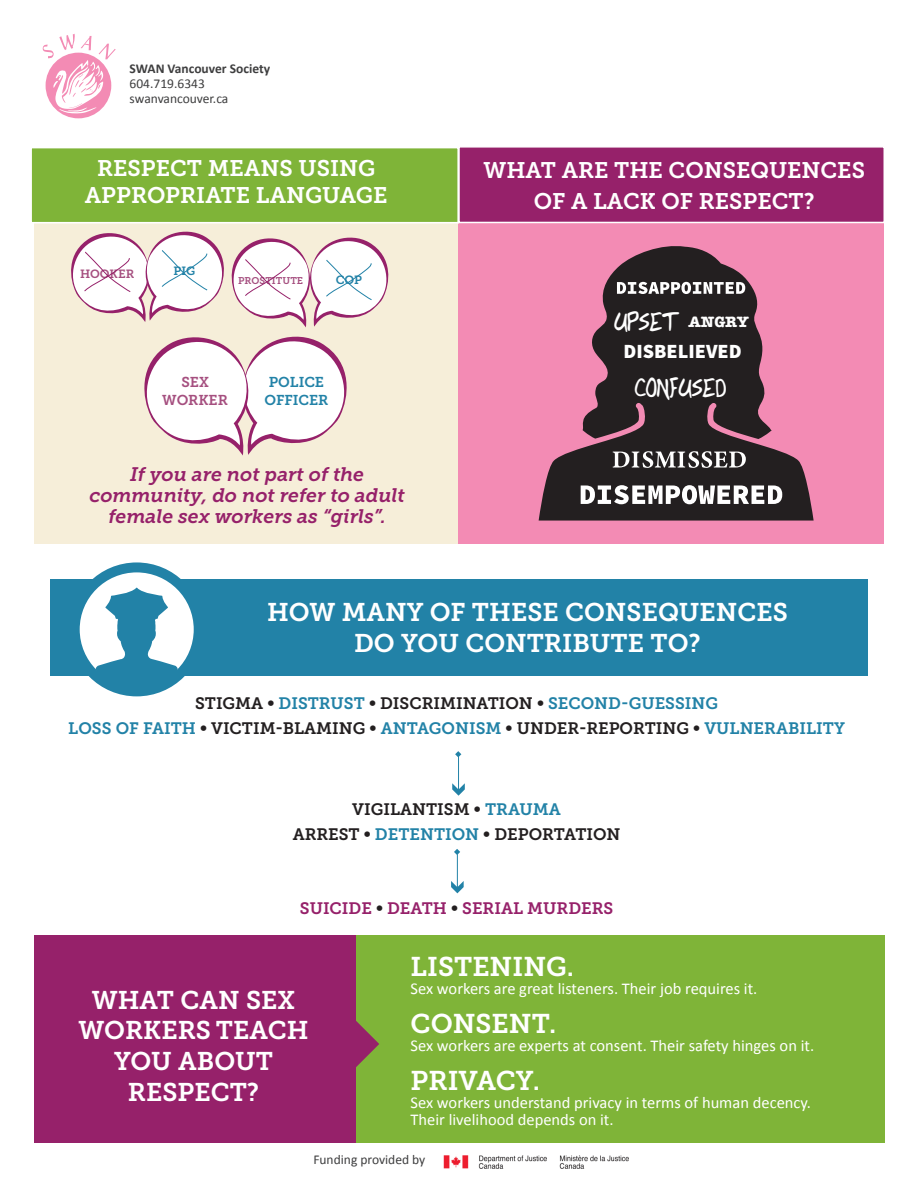
<style>
.page{position:relative;width:918px;height:1188px;background:#fff}
.page>*{position:absolute;margin:0;border:0;box-sizing:border-box;transform-origin:0 0}
.t1{font:27.75px "Another";color:#fff}
.t2{font:27px "Museo Slab 700";color:#fff}
.t3{font:25.5px/30.6px "Museo Slab 700";color:#fff;text-align:center}
.t4{font:22.5px/27px "Museo Slab 700";color:#fff;text-align:center}
.t5{font:900 20.1px "Source Sans Pro";color:#fff}
.t6{font:italic 19.5px/21px "Museo Slab 700";color:#96216a;text-align:center}
.t7{font:16.5px/17.9px "Calibri";color:#fff}
.t8{font:16.5px/25.5px "Museo Slab 700";color:#2282a7;text-align:center}
.t9{font:16.5px/25.5px "Museo Slab 700";color:#231f20;text-align:center}
.t10{font:16.5px "Museo Slab 700";color:#96216a}
.t11{font:700 15.45px "American Typewriter";color:#fff}
.t12{font:14.25px/18.1px "Museo Slab 700";color:#2282a7;text-align:center}
.t13{font:14.25px/18.1px "Museo Slab 700";color:#a54f7f;text-align:center}
.t14{font:13.5px/15px "Calibri";color:#3e3e3f}
.t15{font:700 13.5px "Calibri";color:#3e3e3f}
.t16{font:11.85px "Museo Slab 700";letter-spacing:-.005em;color:#2282a7}
.t17{font:11.85px "Museo Slab 700";color:#a54f7f}
.t18{font:9.75px "Museo Slab 700";color:#a54f7f}
.s1{color:#231f20}
.s2{color:#2282a7}
</style>
<div class="page">
<div style="left:450px;top:152px;width:434px;height:392px;background:#f38bb4"></div>
<div style="left:34px;top:152px;width:424px;height:392px;background:#f6eed9"></div>
<div style="left:351px;top:935px;width:533px;height:208px;background:#7fb438"></div>
<div style="left:51px;top:579px;width:817px;height:96px;background:#2282a7"></div>
<div style="left:458px;top:146px;width:427px;height:77px;background:#96216a;border:2px solid #fff"></div>
<div style="left:30px;top:147px;width:429px;height:76px;background:#7fb438;border:2px solid #fff"></div>
<svg style="left:539px;top:246px;width:275px;height:275px;fill:#231f20"></svg>
<svg style="left:617px;top:282px;width:128px;height:12px"></svg>
<svg style="left:581px;top:485px;width:201px;height:19px"></svg>
<svg style="left:613px;top:451px;width:133px;height:17px"></svg>
<svg style="left:75px;top:567px;width:124px;height:124px;fill:#fff"></svg>
<div style="left:70px;top:562px;width:134px;height:134px;border:10px solid #2282a7;border-radius:50%"></div>
<svg style="left:95px;top:588px;width:83px;height:104px"></svg>
<svg style="left:452px;top:751px;width:13px;height:45px"></svg>
<svg style="left:451px;top:849px;width:13px;height:44px"></svg>
<div style="left:34px;top:935px;width:321px;height:208px;background:#96216a"></div>
<svg style="left:355px;top:1020px;width:24px;height:48px"></svg>
<svg style="left:71px;top:231px;width:318px;height:225px"></svg>
<img style="left:443px;top:1155px;width:186px;height:14px">
<svg style="left:43px;top:34px;width:73px;height:80px"></svg>
<p class="t15" style="left:130px;top:61px;width:142px">SWAN Vancouver Society</p>
<p class="t14" style="left:130px;top:76px;width:100px">604.719.6343 swanvancouver.ca</p>
<h3 class="t4" style="left:85px;top:155px;width:304px">RESPECT MEANS USING<br>APPROPRIATE LANGUAGE</h3>
<p class="t17" style="left:80px;top:268px;width:56px">HOOKER</p>
<p class="t16" style="left:174px;top:265px;width:23px">PIG</p>
<p class="t18" style="left:238px;top:275px;width:67px">PROSTITUTE</p>
<p class="t16" style="left:336px;top:273px;width:28px">COP</p>
<p class="t13" style="left:162px;top:373px;width:67px">SEX<br>WORKER</p>
<p class="t12" style="left:264px;top:373px;width:66px">POLICE<br>OFFICER</p>
<p class="t6" style="left:89px;top:464px;width:317px">If you are not part of the community, do not refer to adult female sex workers as “girls”.</p>
<h3 class="t4" style="left:483px;top:155px;width:383px;line-height:30.6px">WHAT ARE THE CONSEQUENCES<br>OF A LACK OF RESPECT?</h3>
<h1 class="t1" style="left:614px;top:305px;width:67px">UPSET</h1>
<p class="t11" style="left:689px;top:309px;width:62px">ANGRY</p>
<p class="t5" style="left:624px;top:338px;width:120px">DISBELIEVED</p>
<h1 class="t1" style="left:635px;top:371px;width:94px">CONFUSED</h1>
<h3 class="t3" style="left:267px;top:597px;width:522px">HOW MANY OF THESE CONSEQUENCES<br>DO YOU CONTRIBUTE TO?</h3>
<p class="t8" style="left:68px;top:690px;width:778px"><span class="s1">STIGMA •</span> DISTRUST <span class="s1">• DISCRIMINATION •</span> SECOND-GUESSING<br>LOSS OF FAITH <span class="s1">• VICTIM-BLAMING •</span> ANTAGONISM <span class="s1">• UNDER-REPORTING •</span> VULNERABILITY</p>
<p class="t9" style="left:293px;top:797px;width:329px">VIGILANTISM • <span class="s2">TRAUMA<br></span>ARREST • <span class="s2">DETENTION</span> • DEPORTATION</p>
<p class="t10" style="left:300px;top:899px;width:315px">SUICIDE <span class="s1">•</span> DEATH <span class="s1">•</span> SERIAL MURDERS</p>
<h3 class="t3" style="left:79px;top:985px;width:232px">WHAT CAN SEX<br>WORKERS TEACH<br>YOU ABOUT<br>RESPECT?</h3>
<h2 class="t2" style="left:411px;top:952px;width:165px">LISTENING.</h2>
<p class="t7" style="left:411px;top:979px;width:348px">Sex workers are great listeners. Their job requires it.</p>
<h2 class="t2" style="left:411px;top:1008px;width:147px">CONSENT.</h2>
<p class="t7" style="left:411px;top:1036px;width:405px">Sex workers are experts at consent. Their safety hinges on it.</p>
<h2 class="t2" style="left:411px;top:1065px;width:131px">PRIVACY.</h2>
<p class="t7" style="left:411px;top:1092px;width:402px">Sex workers understand privacy in terms of human decency.<br>Their livelihood depends on it.</p>
<p class="t14" style="left:313px;top:1152px;width:114px">Funding provided by</p>
</div>
